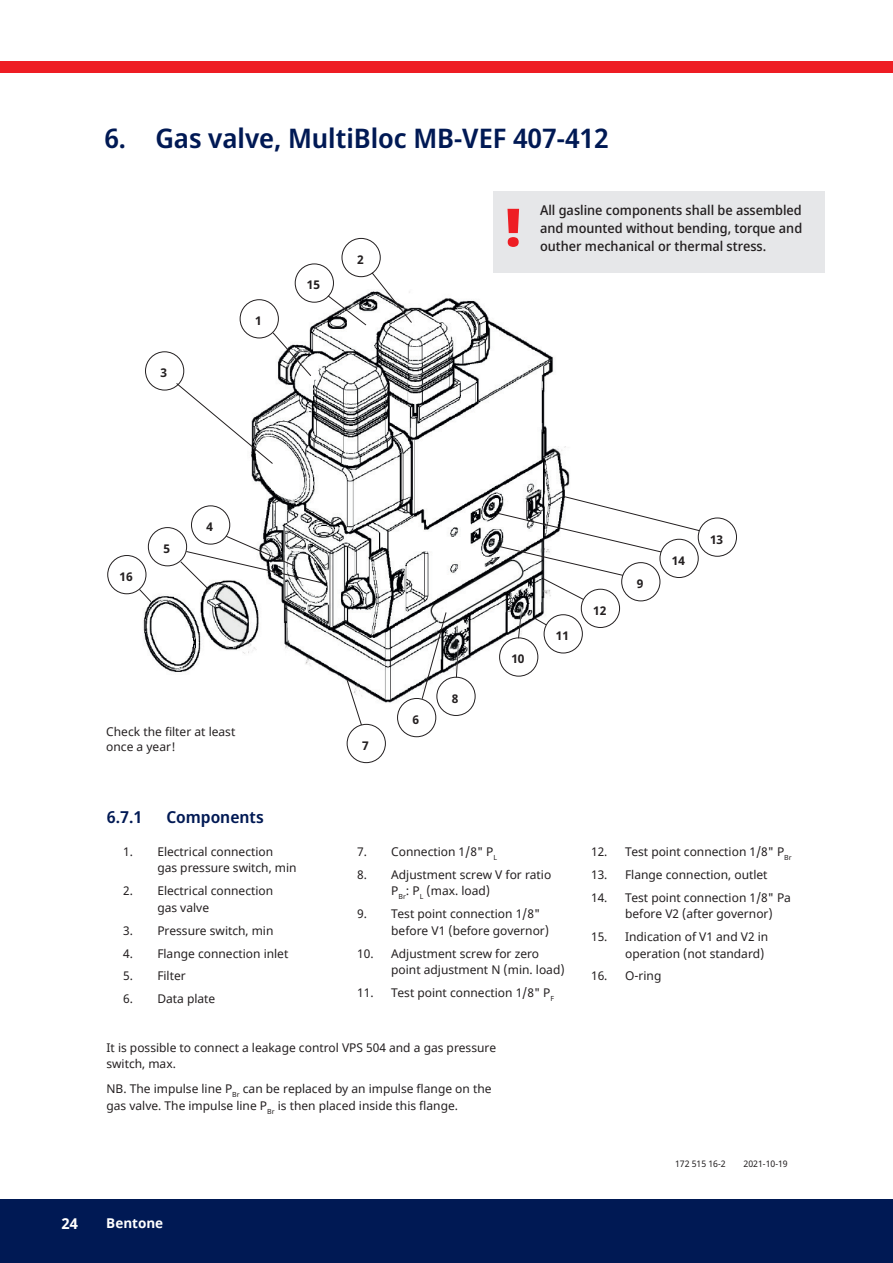
<style>
.page{position:relative;width:893px;height:1263px;background:#fff}
.page>*{position:absolute;margin:0;border:0;box-sizing:border-box;transform-origin:0 0}
.t1{font:900 52.5px "Noto Sans Display";color:#ee1d23}
.t2{font:600 27px "Noto Sans Display";color:#001954}
.t3{font:600 16.5px "Noto Sans Display";color:#001954}
.t4{font:700 15px "Noto Sans";color:#fff}
.t5{font:500 13.5px/18px "Noto Sans Display";color:#231f20;text-align:justify}
.t6{font:700 13.5px "Noto Sans";color:#fff}
.t7{font:12px/16.5px "Noto Sans";color:#231f20}
.t8{font:700 12px "Noto Sans";color:#231f20}
.t9{font:9px "Noto Sans Display";color:#231f20}
</style>
<div class="page">
<div style="left:0;top:1199px;width:893px;height:64px;background:#001954"></div>
<div style="left:0;top:62px;width:893px;height:11px;background:#ee1d23"></div>
<img style="left:134px;top:271px;width:449px;height:493px">
<div style="left:493px;top:191px;width:332px;height:82px;background:#e6e7e9"></div>
<div style="left:108px;top:555px;width:38px;height:39px;background:#fff;border-radius:50%"></div>
<div style="left:107px;top:555px;width:39px;height:39px;border:1px solid #231f20;border-radius:50%"></div>
<svg style="left:138px;top:588px;width:14px;height:15px"></svg>
<div style="left:191px;top:506px;width:39px;height:38px;background:#fff;border-radius:50%"></div>
<div style="left:191px;top:505px;width:39px;height:39px;border:1px solid #231f20;border-radius:50%"></div>
<div style="left:148px;top:528px;width:39px;height:38px;background:#fff;border-radius:50%"></div>
<div style="left:148px;top:527px;width:39px;height:39px;border:1px solid #231f20;border-radius:50%"></div>
<svg style="left:180px;top:535px;width:145px;height:55px"></svg>
<div style="left:145px;top:352px;width:39px;height:38px;background:#fff;border-radius:50%"></div>
<div style="left:145px;top:351px;width:39px;height:39px;border:1px solid #231f20;border-radius:50%"></div>
<div style="left:240px;top:300px;width:38px;height:38px;background:#fff;border-radius:50%"></div>
<div style="left:240px;top:299px;width:39px;height:39px;border:1px solid #231f20;border-radius:50%"></div>
<svg style="left:176px;top:332px;width:136px;height:133px"></svg>
<div style="left:295px;top:264px;width:38px;height:38px;background:#fff;border-radius:50%"></div>
<div style="left:295px;top:264px;width:39px;height:39px;border:1px solid #231f20;border-radius:50%"></div>
<div style="left:342px;top:238px;width:38px;height:39px;background:#fff;border-radius:50%"></div>
<div style="left:342px;top:238px;width:39px;height:39px;border:1px solid #231f20;border-radius:50%"></div>
<svg style="left:327px;top:272px;width:86px;height:54px"></svg>
<svg style="left:346px;top:679px;width:17px;height:47px"></svg>
<div style="left:347px;top:724px;width:38px;height:39px;background:#fff;border-radius:50%"></div>
<div style="left:347px;top:724px;width:39px;height:39px;border:1px solid #231f20;border-radius:50%"></div>
<div style="left:398px;top:698px;width:38px;height:39px;background:#fff;border-radius:50%"></div>
<div style="left:397px;top:698px;width:39px;height:39px;border:1px solid #231f20;border-radius:50%"></div>
<svg style="left:421px;top:611px;width:26px;height:89px"></svg>
<div style="left:437px;top:677px;width:38px;height:38px;background:#fff;border-radius:50%"></div>
<div style="left:436px;top:677px;width:39px;height:39px;border:1px solid #231f20;border-radius:50%"></div>
<svg style="left:456px;top:642px;width:3px;height:36px"></svg>
<div style="left:500px;top:638px;width:38px;height:38px;background:#fff;border-radius:50%"></div>
<div style="left:499px;top:637px;width:39px;height:39px;border:1px solid #231f20;border-radius:50%"></div>
<div style="left:698px;top:518px;width:39px;height:39px;border:1px solid #231f20;border-radius:50%"></div>
<svg style="left:495px;top:496px;width:206px;height:143px"></svg>
<div style="left:544px;top:615px;width:38px;height:38px;background:#fff;border-radius:50%"></div>
<div style="left:544px;top:614px;width:39px;height:39px;border:1px solid #231f20;border-radius:50%"></div>
<h2 class="t2" style="left:104px;top:127px;width:506px">6. Gas valve, MultiBloc MB-VEF 407-412</h2>
<p class="t8" style="left:161px;top:367px;width:8px">3</p>
<p class="t8" style="left:255px;top:315px;width:8px">1</p>
<p class="t8" style="left:307px;top:279px;width:15px">15</p>
<p class="t8" style="left:357px;top:254px;width:8px">2</p>
<h1 class="t1" style="left:506px;top:206px;width:16px">!</h1>
<p class="t5" style="left:540px;top:202px;width:264px">All gasline components shall be assembled and mounted without bending, torque and outher mechanical or thermal stress.</p>
<p class="t8" style="left:119px;top:571px;width:15px">16</p>
<p class="t8" style="left:163px;top:543px;width:8px">5</p>
<p class="t8" style="left:207px;top:521px;width:8px">4</p>
<p class="t7" style="left:106px;top:725px;width:131px;line-height:14.4px">Check the filter at least once a year!</p>
<h3 class="t3" style="left:107px;top:810px;width:37px">6.7.1</h3>
<h3 class="t3" style="left:166px;top:810px;width:99px">Components</h3>
<p class="t7" style="left:157px;top:844px;width:141px;text-indent:-34px">1. Electrical connection<br>gas pressure switch, min</p>
<p class="t7" style="left:157px;top:883px;width:117px;text-indent:-34px">2. Electrical connection gas valve</p>
<p class="t7" style="left:123px;top:923px;width:152px">3. Pressure switch, min</p>
<p class="t7" style="left:123px;top:946px;width:167px">4. Flange connection inlet</p>
<p class="t7" style="left:123px;top:968px;width:64px">5. Filter</p>
<p class="t7" style="left:123px;top:991px;width:94px">6. Data plate</p>
<p class="t8" style="left:362px;top:740px;width:8px">7</p>
<p class="t8" style="left:413px;top:714px;width:8px">6</p>
<p class="t8" style="left:452px;top:693px;width:8px">8</p>
<p class="t8" style="left:511px;top:653px;width:15px">10</p>
<p class="t8" style="left:556px;top:630px;width:15px">11</p>
<p class="t8" style="left:593px;top:605px;width:15px">12</p>
<p class="t8" style="left:637px;top:578px;width:8px">9</p>
<p class="t8" style="left:672px;top:555px;width:15px">14</p>
<p class="t8" style="left:710px;top:534px;width:15px">13</p>
<p class="t7" style="left:357px;top:844px;width:141px">7. Connection 1/8" P<sub>L</sub></p>
<p class="t7" style="left:391px;top:867px;width:162px;text-indent:-34px">8. Adjustment screw V for ratio<br>P<sub>Br</sub>: P<sub>L</sub> (max. load)</p>
<p class="t7" style="left:391px;top:906px;width:159px;text-indent:-34px">9. Test point connection 1/8" before V1 (before governor)</p>
<p class="t7" style="left:391px;top:945px;width:175px;text-indent:-34px">10. Adjustment screw for zero point adjustment N (min. load)</p>
<p class="t7" style="left:357px;top:985px;width:198px">11. Test point connection 1/8" P<sub>F</sub></p>
<p class="t7" style="left:591px;top:844px;width:202px">12. Test point connection 1/8" P<sub>Br</sub></p>
<p class="t7" style="left:591px;top:866px;width:178px">13. Flange connection, outlet</p>
<p class="t7" style="left:625px;top:889px;width:167px;text-indent:-34px">14. Test point connection 1/8" Pa before V2 (after governor)</p>
<p class="t7" style="left:625px;top:929px;width:145px;text-indent:-34px">15. Indication of V1 and V2 in operation (not standard)</p>
<p class="t7" style="left:591px;top:968px;width:72px">16. O-ring</p>
<p class="t7" style="left:106px;top:1039px;width:391px">It is possible to connect a leakage control VPS 504 and a gas pressure switch, max.</p>
<p class="t7" style="left:106px;top:1081px;width:387px">NB. The impulse line P<sub>Br</sub> can be replaced by an impulse flange on the gas valve. The impulse line P<sub>Br</sub> is then placed inside this flange.</p>
<p class="t4" style="left:62px;top:1217px;width:18px">24</p>
<p class="t6" style="left:106px;top:1216px;width:58px">Bentone</p>
<p class="t9" style="left:675px;top:1158px;width:52px">172 515 16-2</p>
<p class="t9" style="left:744px;top:1158px;width:46px">2021-10-19</p>
</div>
